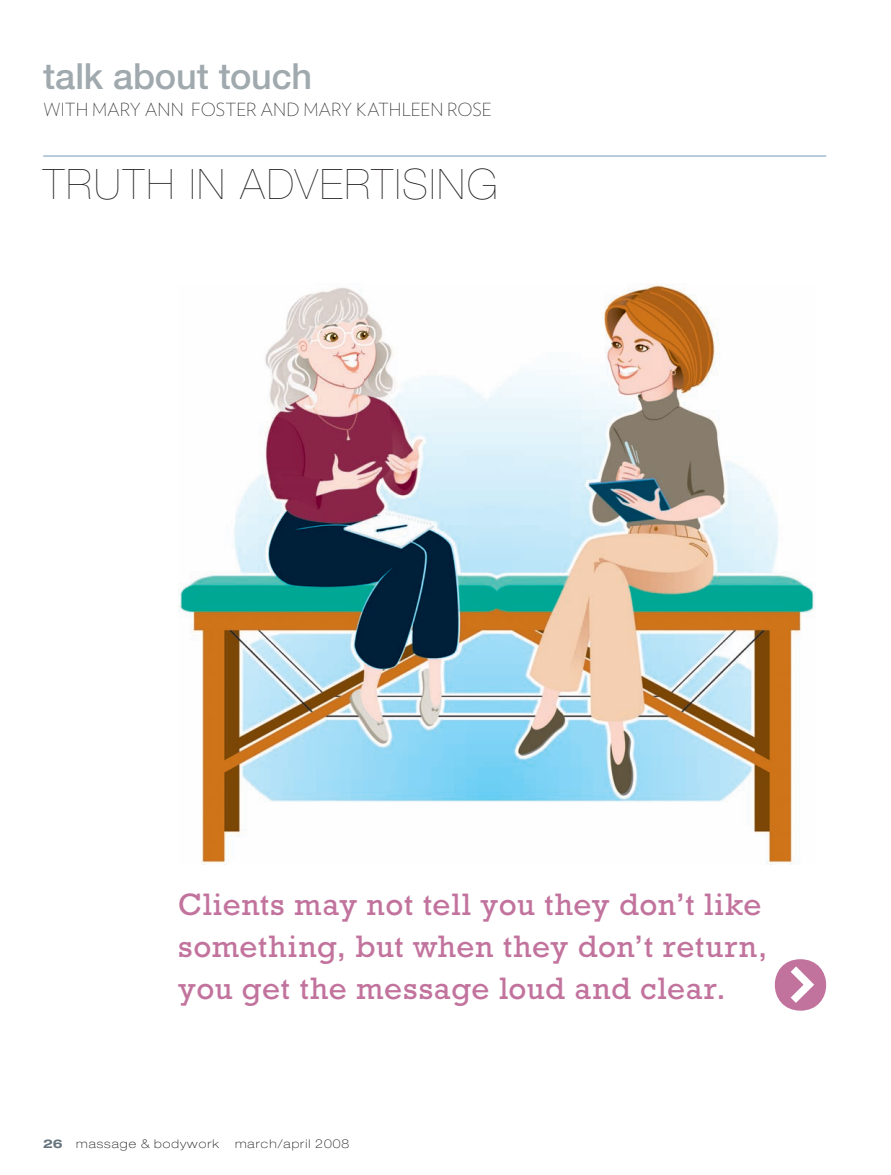
<style>
.page{position:relative;width:891px;height:1175px;background:#fff}
.page>*{position:absolute;margin:0;border:0;box-sizing:border-box;transform-origin:0 0}
.t1{font:200 42px "Helvetica Neue";letter-spacing:.055em;color:#231f20}
.t2{font:500 36px "Helvetica Neue";letter-spacing:-.005em;color:#9fa9ae}
.t3{font:31.5px/42px "Rockwell";letter-spacing:.02em;color:#c2739d}
.t4{font:200 18px "Verlag";color:#231f20}
.t5{font:100 expanded 12px "Helvetica Neue";letter-spacing:.085em;color:#231f20}
.s1{font-weight:700;color:#66747e}
</style>
<div class="page">
<hr style="left:43px;top:155px;width:783px;height:2px;background:#a1bcd3">
<svg style="left:774px;top:959px;width:53px;height:51px"></svg>
<img style="left:178px;top:284px;width:637px;height:580px">
<p class="t2" style="left:43px;top:55px;width:271px">talk about touch</p>
<p class="t4" style="left:43px;top:96px;width:450px">WITH MARY ANN FOSTER AND MARY KATHLEEN ROSE</p>
<h1 class="t1" style="left:43px;top:159px;width:456px">TRUTH IN ADVERTISING</h1>
<p class="t3" style="left:178px;top:883px;width:591px">Clients may not tell you they don’t like something, but when they don’t return, you get the message loud and clear.</p>
<p class="t5" style="left:43px;top:1137px;width:178px"><span class="s1">26</span> massage &amp; bodywork</p>
<p class="t5" style="left:235px;top:1137px;width:116px">march/april 2008</p>
</div>
